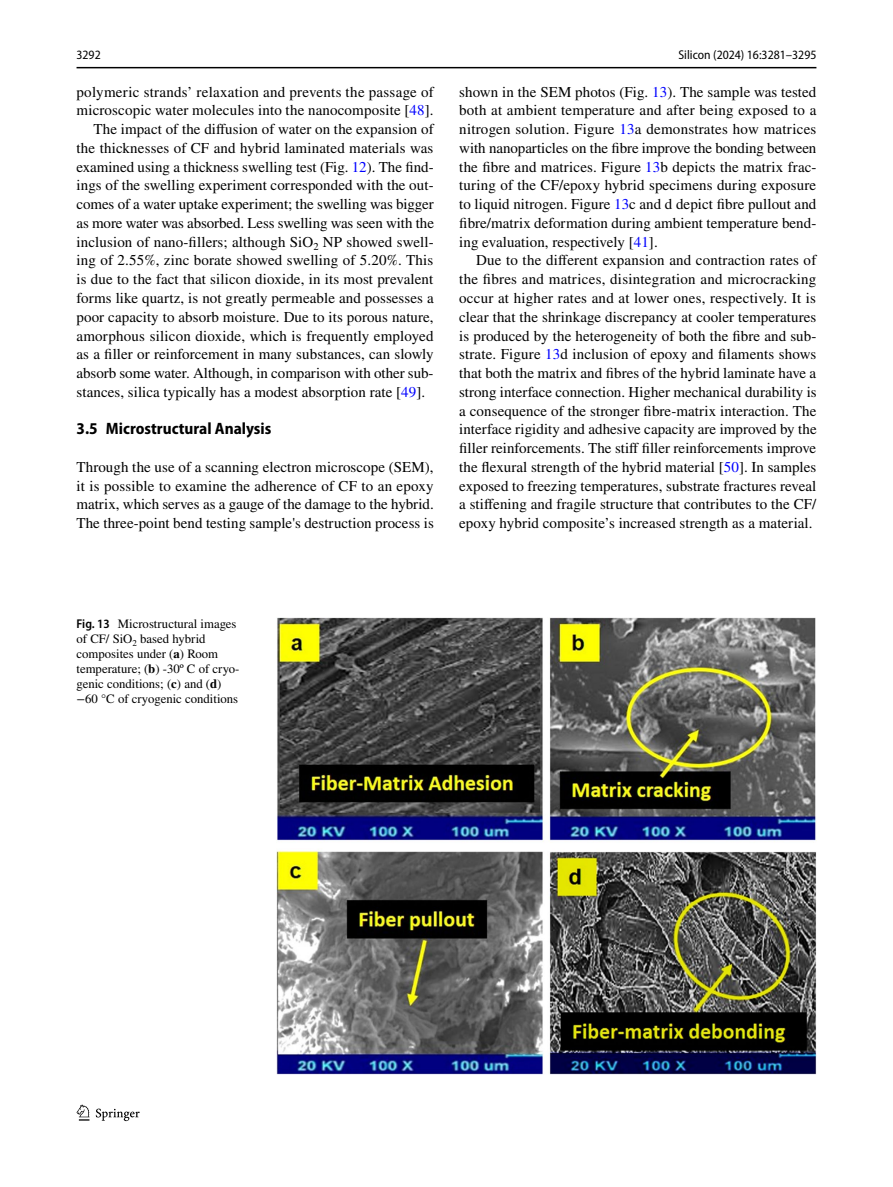
<style>
.page{position:relative;width:893px;height:1187px;background:#fff}
.page>*{position:absolute;margin:0;border:0;box-sizing:border-box;transform-origin:0 0}
.t1{font:700 semi-condensed 16.5px "Myriad Pro";color:#000}
.t2{font:15px/18.8px "STIX";letter-spacing:.005em;color:#000;text-align:justify}
.t3{font:12.75px/15px "STIX";color:#000}
.t4{font:semi-condensed 12.75px "Myriad Pro";color:#000}
.s1{color:#00f}
.s2{font-family:"Myriad Pro";font-weight:600;font-stretch:semi-condensed}
.s3{font-weight:700}
</style>
<div class="page">
<hr style="left:77px;top:67px;width:739px;height:1px;background:#000">
<svg style="left:77px;top:1104px;width:12px;height:16px"></svg>
<svg style="left:96px;top:1108px;width:44px;height:12px"></svg>
<img style="left:276px;top:618px;width:540px;height:455px">
<p class="t4" style="left:77px;top:48px;width:26px">3292</p>
<p class="t4" style="left:678px;top:48px;width:139px">Silicon (2024) 16:3281–3295</p>
<p class="t2" style="left:77px;top:83px;width:359px">polymeric strands’ relaxation and prevents the passage of</p>
<p class="t2" style="left:77px;top:102px;width:359px">microscopic water molecules into the nanocomposite [<span class="s1">48</span>].</p>
<p class="t2" style="left:94px;top:121px;width:342px">The impact of the diffusion of water on the expansion of</p>
<p class="t2" style="left:77px;top:139px;width:358px">the thicknesses of CF and hybrid laminated materials was</p>
<p class="t2" style="left:77px;top:158px;width:359px">examined using a thickness swelling test (Fig. <span class="s1">12</span>). The find-</p>
<p class="t2" style="left:77px;top:177px;width:359px">ings of the swelling experiment corresponded with the out-</p>
<p class="t2" style="left:77px;top:196px;width:359px">comes of a water uptake experiment; the swelling was bigger</p>
<p class="t2" style="left:77px;top:214px;width:359px">as more water was absorbed. Less swelling was seen with the</p>
<p class="t2" style="left:77px;top:233px;width:359px">inclusion of nano-fillers; although SiO<sub>2</sub> NP showed swell-</p>
<p class="t2" style="left:77px;top:252px;width:358px">ing of 2.55%, zinc borate showed swelling of 5.20%. This</p>
<p class="t2" style="left:77px;top:271px;width:358px">is due to the fact that silicon dioxide, in its most prevalent</p>
<p class="t2" style="left:77px;top:289px;width:359px">forms like quartz, is not greatly permeable and possesses a</p>
<p class="t2" style="left:77px;top:308px;width:359px">poor capacity to absorb moisture. Due to its porous nature,</p>
<p class="t2" style="left:77px;top:327px;width:359px">amorphous silicon dioxide, which is frequently employed</p>
<p class="t2" style="left:77px;top:346px;width:359px">as a filler or reinforcement in many substances, can slowly</p>
<p class="t2" style="left:77px;top:364px;width:359px">absorb some water. Although, in comparison with other sub-</p>
<p class="t2" style="left:77px;top:383px;width:350px">stances, silica typically has a modest absorption rate [<span class="s1">49</span>].</p>
<p class="t1" style="left:77px;top:419px;width:196px">3.5 Microstructural Analysis</p>
<p class="t2" style="left:77px;top:458px;width:359px">Through the use of a scanning electron microscope (SEM), it is possible to examine the adherence of CF to an epoxy matrix, which serves as a gauge of the damage to the hybrid.<br>The three-point bend testing sample's destruction process is</p>
<p class="t2" style="left:459px;top:83px;width:359px">shown in the SEM photos (Fig. <span class="s1">13</span>). The sample was tested both at ambient temperature and after being exposed to a nitrogen solution. Figure <span class="s1">13</span>a demonstrates how matrices with nanoparticles on the fibre improve the bonding between the fibre and matrices. Figure <span class="s1">13</span>b depicts the matrix frac&shy;turing of the CF/epoxy hybrid specimens during exposure to liquid nitrogen. Figure <span class="s1">13</span>c and d depict fibre pullout and fibre/matrix deformation during ambient temperature bend&shy;ing evaluation, respectively [<span class="s1">41</span>].</p>
<p class="t2" style="left:459px;top:252px;width:359px;text-indent:17px">Due to the different expansion and contraction rates of the fibres and matrices, disintegration and microcracking occur at higher rates and at lower ones, respectively. It is clear that the shrinkage discrepancy at cooler temperatures is produced by the heterogeneity of both the fibre and sub&shy;strate. Figure <span class="s1">13</span>d inclusion of epoxy and filaments shows that both the matrix and fibres of the hybrid laminate have a strong interface connection. Higher mechanical durability is a consequence of the stronger fibre-matrix interaction. The interface rigidity and adhesive capacity are improved by the filler reinforcements. The stiff filler reinforcements improve the flexural strength of the hybrid material [<span class="s1">50</span>]. In samples exposed to freezing temperatures, substrate fractures reveal a stiffening and fragile structure that contributes to the CF/ epoxy hybrid composite’s increased strength as a material.</p>
<p class="t3" style="left:77px;top:616px;width:164px"><span class="s2">Fig. 13</span> Microstructural images of CF/ SiO<sub>2</sub> based hybrid composites under (<span class="s3">a</span>) Room temperature; (<span class="s3">b</span>) -30º C of cryo&shy;genic conditions; (<span class="s3">c</span>) and (<span class="s3">d</span>) −60 °C of cryogenic conditions</p>
</div>
